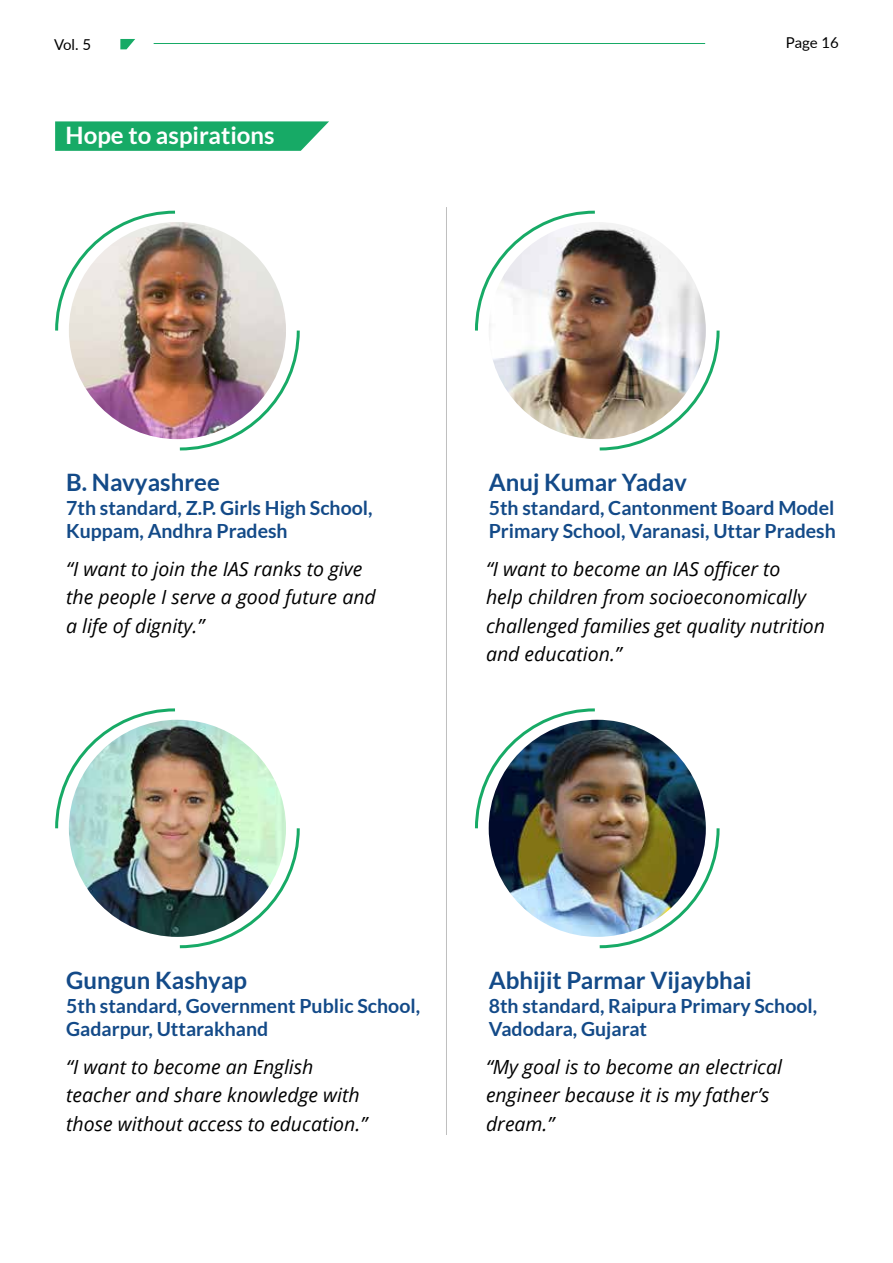
<style>
.page{position:relative;width:893px;height:1263px;background:#fff}
.page>*{position:absolute;margin:0;border:0;box-sizing:border-box;transform-origin:0 0}
.t1{font:700 24px "Lato";color:#134a88}
.t2{font:700 24px "Lato";color:#fff}
.t3{font:italic 19.5px/28.5px "Open Sans";color:#000}
.t4{font:700 19.5px/23.4px "Lato";color:#134a88}
.t5{font:15px "Lato";letter-spacing:-.005em;color:#000}
</style>
<div class="page">
<hr style="left:446px;top:207px;width:1px;height:928px;background:#bfbfbf">
<svg style="left:55px;top:121px;width:274px;height:30px;background:#26af70"></svg>
<img style="left:55px;top:210px;width:245px;height:241px">
<img style="left:55px;top:708px;width:245px;height:241px">
<img style="left:475px;top:210px;width:245px;height:241px">
<img style="left:475px;top:708px;width:245px;height:241px">
<hr style="left:154px;top:43px;width:551px;height:1px;background:#17aa66">
<svg style="left:120px;top:39px;width:15px;height:10px"></svg>
<p class="t5" style="left:54px;top:33px;width:39px">Vol. 5</p>
<p class="t5" style="left:786px;top:32px;width:55px">Page 16</p>
<p class="t2" style="left:66px;top:122px;width:211px">Hope to aspirations</p>
<p class="t1" style="left:66px;top:469px;width:155px">B. Navyashree</p>
<p class="t4" style="left:66px;top:496px;width:308px">7th standard, Z.P. Girls High School,<br>Kuppam, Andhra Pradesh</p>
<p class="t3" style="left:66px;top:554px;width:311px">“I want to join the IAS ranks to give the people I serve a good future and a life of dignity.”</p>
<p class="t1" style="left:489px;top:469px;width:200px">Anuj Kumar Yadav</p>
<p class="t4" style="left:489px;top:496px;width:349px">5th standard, Cantonment Board Model<br>Primary School, Varanasi, Uttar Pradesh</p>
<p class="t3" style="left:486px;top:554px;width:341px">“I want to become an IAS officer to<br>help children from socioeconomically challenged families get quality nutrition and education.”</p>
<p class="t1" style="left:66px;top:967px;width:182px">Gungun Kashyap</p>
<p class="t4" style="left:66px;top:993px;width:355px">5th standard, Government Public School,<br>Gadarpur, Uttarakhand</p>
<p class="t3" style="left:66px;top:1052px;width:303px">“I want to become an English teacher and share knowledge with those without access to education.”</p>
<p class="t1" style="left:489px;top:967px;width:265px">Abhijit Parmar Vijaybhai</p>
<p class="t4" style="left:489px;top:993px;width:330px">8th standard, Raipura Primary School,<br>Vadodara, Gujarat</p>
<p class="t3" style="left:486px;top:1052px;width:297px">“My goal is to become an electrical engineer because it is my father’s dream.”</p>
</div>
